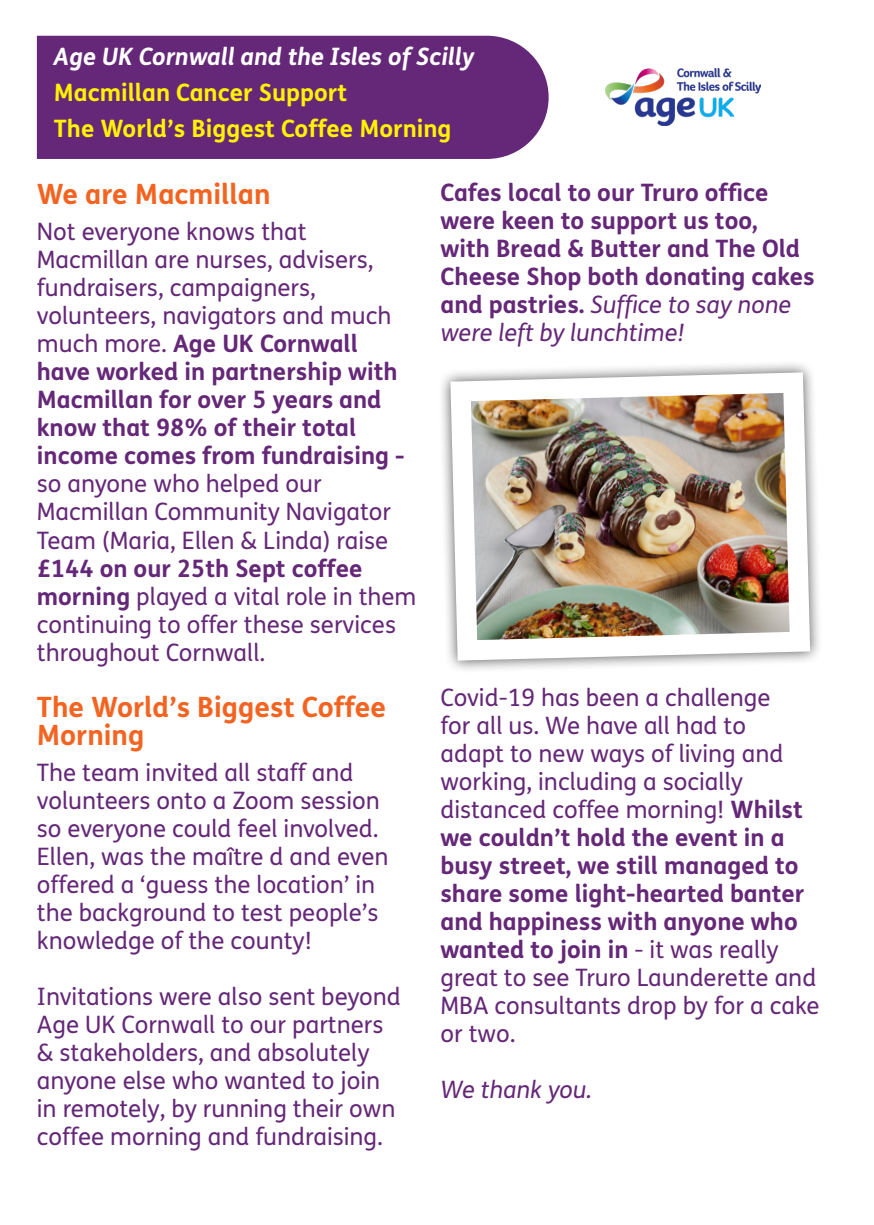
<style>
.page{position:relative;width:874px;height:1225px;background:#fff}
.page>*{position:absolute;margin:0;border:0;box-sizing:border-box;transform-origin:0 0}
.t1{font:700 28px/28px "FS Me";color:#f36421}
.t2{font:24px/28px "FS Me";color:#652878}
.t3{font:700 24px/28px "FS Me";color:#652878}
.t4{font:700 24px "FS Me";color:#fff101}
.t5{font:italic 700 24px "FS Me";color:#fff}
.t6{font:italic 24px "FS Me";color:#652878}
.s1{font-weight:400}
.s2{font-weight:700}
.s3{font-weight:400;font-style:italic}
</style>
<div class="page">
<div style="left:37px;top:36px;width:511px;height:123px;background:#652878"></div>
<img style="left:605px;top:69px;width:155px;height:57px">
<img style="left:442px;top:364px;width:377px;height:306px">
<p class="t5" style="left:54px;top:38px;width:421px">Age UK Cornwall and the Isles of Scilly</p>
<p class="t4" style="left:54px;top:74px;width:295px">Macmillan Cancer Support</p>
<p class="t4" style="left:54px;top:110px;width:399px">The World’s Biggest Coffee Morning</p>
<p class="t1" style="left:37px;top:179px;width:235px">We are Macmillan</p>
<p class="t3" style="left:37px;top:217px;width:369px"><span class="s1">Not everyone knows that<br>Macmillan are nurses, advisers, fundraisers, campaigners, volunteers, navigators and much much more.</span> Age UK Cornwall have worked in partnership with<br>Macmillan for over 5 years and know that 98% of their total income comes from fundraising -</p>
<p class="t2" style="left:37px;top:469px;width:381px">so anyone who helped our<br>Macmillan Community Navigator<br>Team (Maria, Ellen &amp; Linda) raise <span class="s2">£144 on our 25th Sept coffee morning</span> played a vital role in them continuing to offer these services throughout Cornwall.</p>
<p class="t1" style="left:37px;top:691px;width:350px">The World’s Biggest Coffee<br>Morning</p>
<p class="t2" style="left:37px;top:757px;width:353px">The team invited all staff and volunteers onto a Zoom session so everyone could feel involved.<br>Ellen, was the maître d and even offered a ‘guess the location’ in the background to test people’s knowledge of the county!</p>
<p class="t2" style="left:37px;top:981px;width:365px">Invitations were also sent beyond<br>Age UK Cornwall to our partners &amp; stakeholders, and absolutely anyone else who wanted to join in remotely, by running their own coffee morning and fundraising.</p>
<p class="t3" style="left:440px;top:178px;width:375px">Cafes local to our Truro office were keen to support us too,<br>with Bread &amp; Butter and The Old<br>Cheese Shop both donating cakes and pastries. <span class="s3">Suffice to say none were left by lunchtime!</span></p>
<p class="t2" style="left:440px;top:682px;width:380px">Covid-19 has been a challenge<br>for all us. We have all had to<br>adapt to new ways of living and working, including a socially distanced coffee morning! <span class="s2">Whilst we couldn’t hold the event in a busy street, we still managed to share some light-hearted banter and happiness with anyone who wanted to join in</span> - it was really great to see Truro Launderette and<br>MBA consultants drop by for a cake or two.</p>
<p class="t6" style="left:440px;top:1072px;width:153px">We thank you.</p>
</div>
